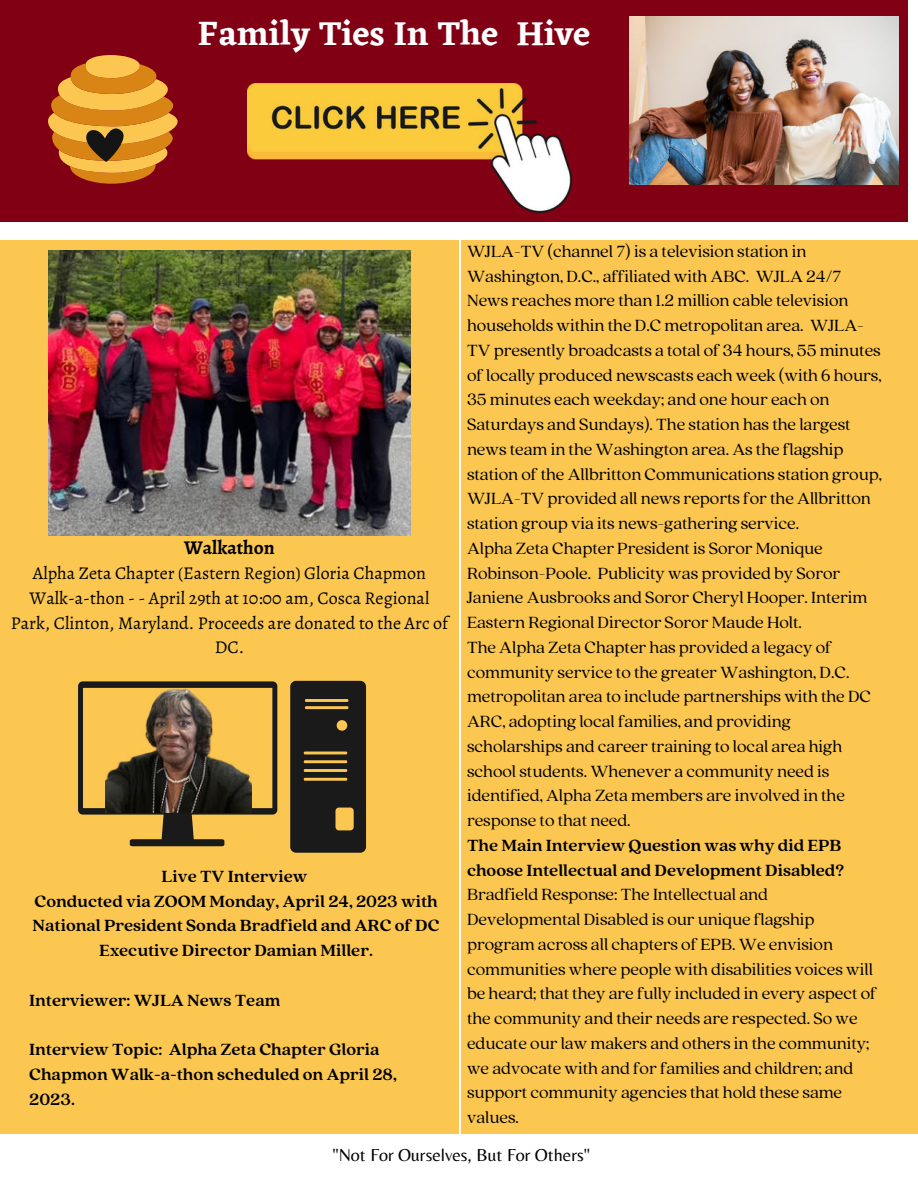
<style>
.page{position:relative;width:918px;height:1188px;background:#fff}
.page>*{position:absolute;margin:0;border:0;box-sizing:border-box;transform-origin:0 0}
.t1{font:600 34.5px "Eczar";color:#fff}
.t2{font:700 19.5px "Alegreya";color:#000}
.t3{font:18px/24.8px "Quincy CF";color:#000}
.t4{font:700 18px/24.8px "Quincy CF";color:#000}
.t5{font:18px/24.8px "Alegreya";color:#000;text-align:center}
.t6{font:18px "Belleza";color:#000}
</style>
<div class="page">
<div style="left:0;top:0;width:908px;height:222px;background:#820013"></div>
<img style="left:248px;top:84px;width:324px;height:128px">
<svg style="left:48px;top:55px;width:130px;height:129px"></svg>
<div style="left:0;top:240px;width:459px;height:893px;background:#fbc751"></div>
<img style="left:49px;top:251px;width:361px;height:284px">
<svg style="left:78px;top:681px;width:288px;height:172px"></svg>
<div style="left:461px;top:240px;width:457px;height:893px;background:#fbc751"></div>
<img style="left:105px;top:681px;width:147px;height:132px">
<img style="left:630px;top:17px;width:269px;height:167px">
<h1 class="t1" style="left:198px;top:12px;width:394px">Family Ties In The Hive</h1>
<p class="t2" style="left:184px;top:534px;width:92px">Walkathon</p>
<p class="t5" style="left:11px;top:561px;width:439px">Alpha Zeta Chapter (Eastern Region) Gloria Chapmon Walk-a-thon - - April 29th at 10:00 am, Cosca Regional Park, Clinton, Maryland. Proceeds are donated to the Arc of DC.</p>
<p class="t4" style="left:33px;top:864px;width:409px;text-align:center">Live TV Interview<br>Conducted via ZOOM Monday, April 24, 2023 with National President Sonda Bradfield and ARC of DC Executive Director Damian Miller.</p>
<p class="t4" style="left:29px;top:988px;width:253px">Interviewer: WJLA News Team</p>
<p class="t4" style="left:29px;top:1037px;width:369px">Interview Topic: Alpha Zeta Chapter Gloria<br>Chapmon Walk-a-thon scheduled on April 28,<br>2023.</p>
<p class="t3" style="left:467px;top:239px;width:416px">WJLA-TV (channel 7) is a television station in Washington, D.C., affiliated with ABC. WJLA 24/7<br>News reaches more than 1.2 million cable television households within the D.C metropolitan area. WJLA-TV presently broadcasts a total of 34 hours, 55 minutes of locally produced newscasts each week (with 6 hours, 35 minutes each weekday; and one hour each on Saturdays and Sundays). The station has the largest news team in the Washington area. As the flagship station of the Allbritton Communications station group, WJLA-TV provided all news reports for the Allbritton station group via its news-gathering service.<br>Alpha Zeta Chapter President is Soror Monique Robinson-Poole. Publicity was provided by Soror Janiene Ausbrooks and Soror Cheryl Hooper. Interim Eastern Regional Director Soror Maude Holt.<br>The Alpha Zeta Chapter has provided a legacy of community service to the greater Washington, D.C. metropolitan area to include partnerships with the DC ARC, adopting local families, and providing scholarships and career training to local area high school students. Whenever a community need is identified, Alpha Zeta members are involved in the response to that need.</p>
<p class="t4" style="left:467px;top:833px;width:379px">The Main Interview Question was why did EPB choose Intellectual and Development Disabled?</p>
<p class="t3" style="left:467px;top:883px;width:411px">Bradfield Response: The Intellectual and Developmental Disabled is our unique flagship program across all chapters of EPB. We envision communities where people with disabilities voices will be heard; that they are fully included in every aspect of the community and their needs are respected. So we educate our law makers and others in the community; we advocate with and for families and children; and support community agencies that hold these same values.</p>
<p class="t6" style="left:332px;top:1145px;width:259px">"Not For Ourselves, But For Others"</p>
</div>
